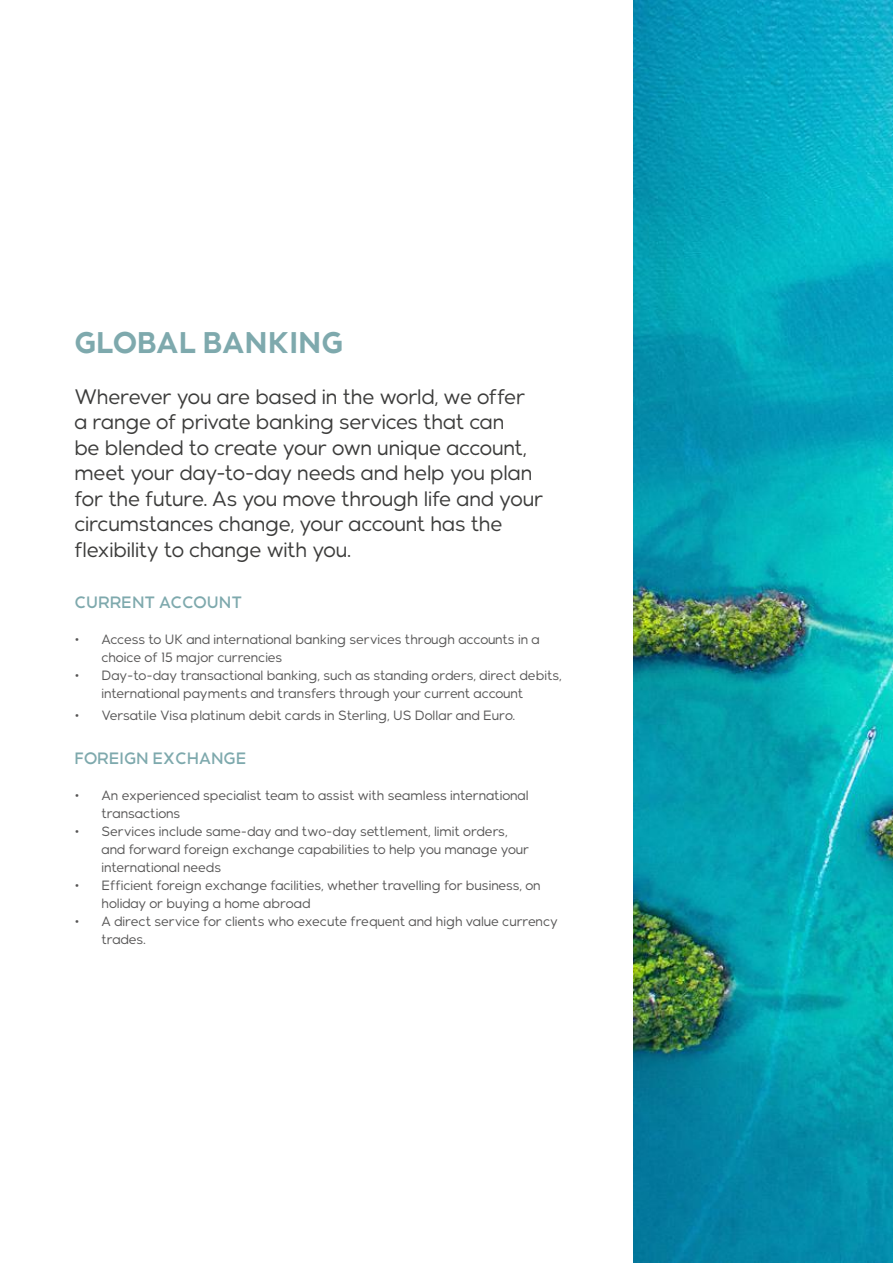
<style>
.page{position:relative;width:893px;height:1263px;background:#fff}
.page>*{position:absolute;margin:0;border:0;box-sizing:border-box;transform-origin:0 0}
.t1{font:700 30px "Nedbank Sans";color:#7ea9ad}
.t2{font:21px/25.5px "Nedbank Sans";letter-spacing:-.015em;color:#3c3c3b}
.t3{font:500 16.5px "Nedbank Sans";color:#7ea9ad}
.t4{font:13.5px/18px "Nedbank Sans";color:#575656}
</style>
<div class="page">
<img style="left:634px;top:0;width:259px;height:1263px">
<h1 class="t1" style="left:74px;top:322px;width:270px">GLOBAL BANKING</h1>
<p class="t2" style="left:74px;top:384px;width:470px">Wherever you are based in the world, we offer a range of private banking services that can<br>be blended to create your own unique account, meet your day-to-day needs and help you plan for the future. As you move through life and your circumstances change, your account has the flexibility to change with you.</p>
<p class="t3" style="left:74px;top:592px;width:169px">CURRENT ACCOUNT</p>
<p class="t4" style="left:101px;top:631px;width:440px;text-indent:-27px">• Access to UK and international banking services through accounts in a choice of 15 major currencies</p>
<p class="t4" style="left:101px;top:667px;width:462px;text-indent:-27px">• Day-to-day transactional banking, such as standing orders, direct debits, international payments and transfers through your current account</p>
<p class="t4" style="left:74px;top:706px;width:442px">• Versatile Visa platinum debit cards in Sterling, US Dollar and Euro.</p>
<p class="t3" style="left:74px;top:748px;width:174px">FOREIGN EXCHANGE</p>
<p class="t4" style="left:101px;top:786px;width:429px;text-indent:-27px">• An experienced specialist team to assist with seamless international transactions</p>
<p class="t4" style="left:101px;top:822px;width:429px;text-indent:-27px">• Services include same-day and two-day settlement, limit orders, and forward foreign exchange capabilities to help you manage your international needs</p>
<p class="t4" style="left:101px;top:876px;width:441px;text-indent:-27px">• Efficient foreign exchange facilities, whether travelling for business, on holiday or buying a home abroad</p>
<p class="t4" style="left:101px;top:912px;width:458px;text-indent:-27px">• A direct service for clients who execute frequent and high value currency trades.</p>
</div>
